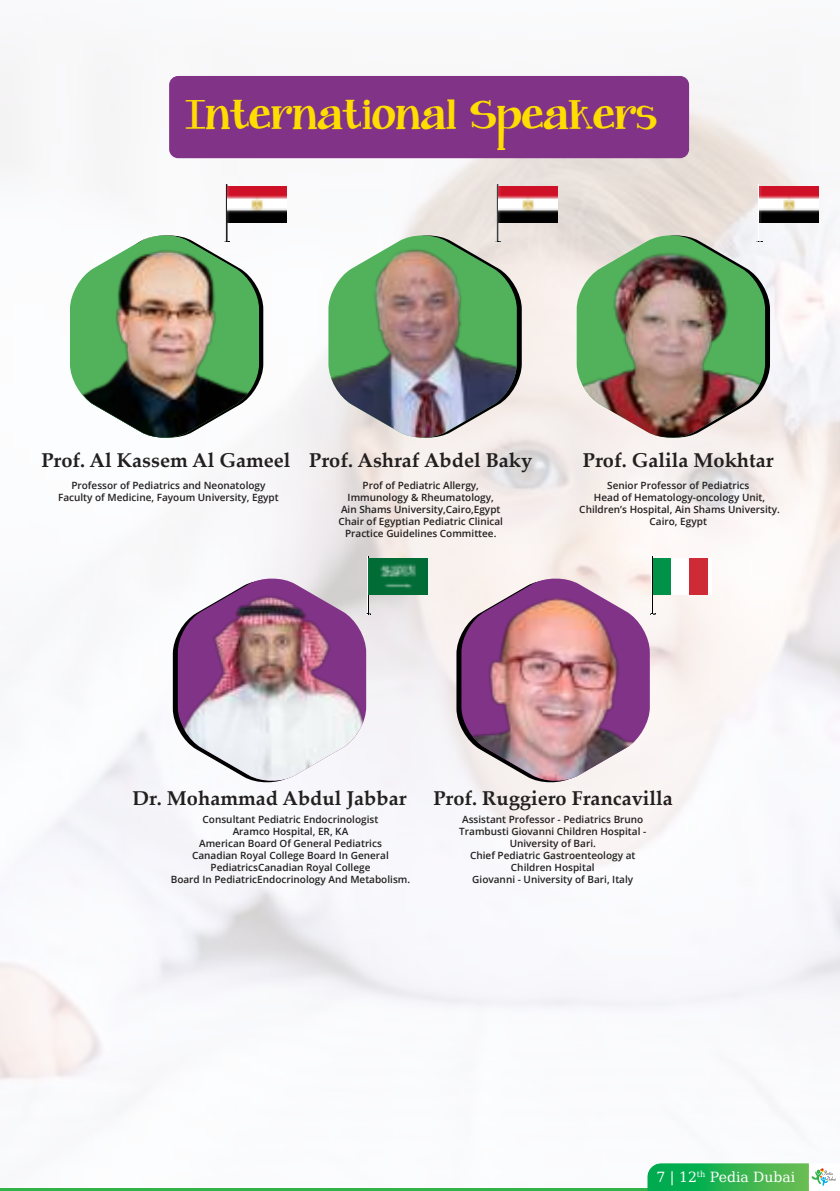
<style>
.page{position:relative;width:840px;height:1191px;background:#fff}
.page>*{position:absolute;margin:0;border:0;box-sizing:border-box;transform-origin:0 0}
.t1{font:36px "Janda Curlygirl Chunky";color:#fd0}
.t2{font:700 20px "Palatino Linotype";color:#221f1f}
.t3{font:14px "ae Ostorah";color:#fff}
.t4{font:600 10px/12px "Open Sans";color:#221f1f;text-align:center}
</style>
<div class="page">
<img style="left:0;top:73px;width:839px;height:1007px">
<hr style="left:0;top:1188px;width:662px;height:3px;background:#31b34a">
<img style="left:647px;top:1163px;width:14px;height:28px">
<svg style="left:661px;top:1163px;width:175px;height:28px;background:#4dbe69"></svg>
<div style="left:169px;top:76px;width:519px;height:82px;background:#813387;border-radius:9px"></div>
<img style="left:226px;top:185px;width:1px;height:49px">
<img style="left:227px;top:185px;width:1px;height:56px">
<img style="left:227px;top:186px;width:59px;height:37px">
<img style="left:496px;top:185px;width:2px;height:49px">
<img style="left:498px;top:185px;width:1px;height:56px">
<img style="left:498px;top:186px;width:59px;height:37px">
<img style="left:757px;top:185px;width:2px;height:49px">
<img style="left:759px;top:186px;width:59px;height:37px">
<img style="left:367px;top:557px;width:1px;height:19px">
<img style="left:368px;top:558px;width:59px;height:37px">
<div style="left:652px;top:558px;width:59px;height:36px;background:linear-gradient(to bottom,#fff,#fff)"></div>
<img style="left:651px;top:557px;width:2px;height:19px">
<div style="left:653px;top:558px;width:18px;height:36px;background:#009246"></div>
<div style="left:671px;top:558px;width:18px;height:36px;background:#fff"></div>
<div style="left:689px;top:558px;width:18px;height:36px;background:#ce2b37"></div>
<svg style="left:70px;top:234px;width:193px;height:205px"></svg>
<img style="left:71px;top:235px;width:185px;height:204px">
<svg style="left:328px;top:234px;width:193px;height:205px"></svg>
<img style="left:328px;top:235px;width:188px;height:204px">
<svg style="left:576px;top:234px;width:193px;height:205px"></svg>
<img style="left:576px;top:235px;width:188px;height:204px">
<svg style="left:173px;top:576px;width:198px;height:208px"></svg>
<img style="left:178px;top:578px;width:188px;height:204px">
<svg style="left:456px;top:576px;width:200px;height:208px"></svg>
<img style="left:461px;top:598px;width:187px;height:184px">
<h1 class="t1" style="left:184px;top:95px;width:473px">International Speakers</h1>
<h2 class="t2" style="left:41px;top:452px;width:492px">Prof. Al Kassem Al Gameel Prof. Ashraf Abdel Baky</h2>
<h2 class="t2" style="left:582px;top:452px;width:192px">Prof. Galila Mokhtar</h2>
<p class="t4" style="left:58px;top:480px;width:222px">Professor of Pediatrics and Neonatology<br>Faculty of Medicine, Fayoum University, Egypt</p>
<p class="t4" style="left:338px;top:480px;width:166px">Prof of Pediatric Allergy,<br>Immunology &amp; Rheumatology,<br>Ain Shams University,Cairo,Egypt<br>Chair of Egyptian Pediatric Clinical<br>Practice Guidelines Committee.</p>
<p class="t4" style="left:579px;top:480px;width:202px">Senior Professor of Pediatrics<br>Head of Hematology-oncology Unit,<br>Children’s Hospital, Ain Shams University.<br>Cairo, Egypt</p>
<h2 class="t2" style="left:132px;top:791px;width:275px">Dr. Mohammad Abdul Jabbar</h2>
<p class="t4" style="left:171px;top:814px;width:241px">Consultant Pediatric Endocrinologist<br>Aramco Hospital, ER, KA<br>American Board Of General Pediatrics<br>Canadian Royal College Board In General PediatricsCanadian Royal College<br>Board In PediatricEndocrinology And Metabolism.</p>
<h2 class="t2" style="left:433px;top:791px;width:241px">Prof. Ruggiero Francavilla</h2>
<p class="t4" style="left:459px;top:814px;width:188px">Assistant Professor - Pediatrics Bruno<br>Trambusti Giovanni Children Hospital -<br>University of Bari.<br>Chief Pediatric Gastroenteology at<br>Children Hospital<br>Giovanni - University of Bari, Italy</p>
<h3 class="t3" style="left:656px;top:1171px;width:140px">7 | 12<sup>th</sup> Pedia Dubai</h3>
</div>
